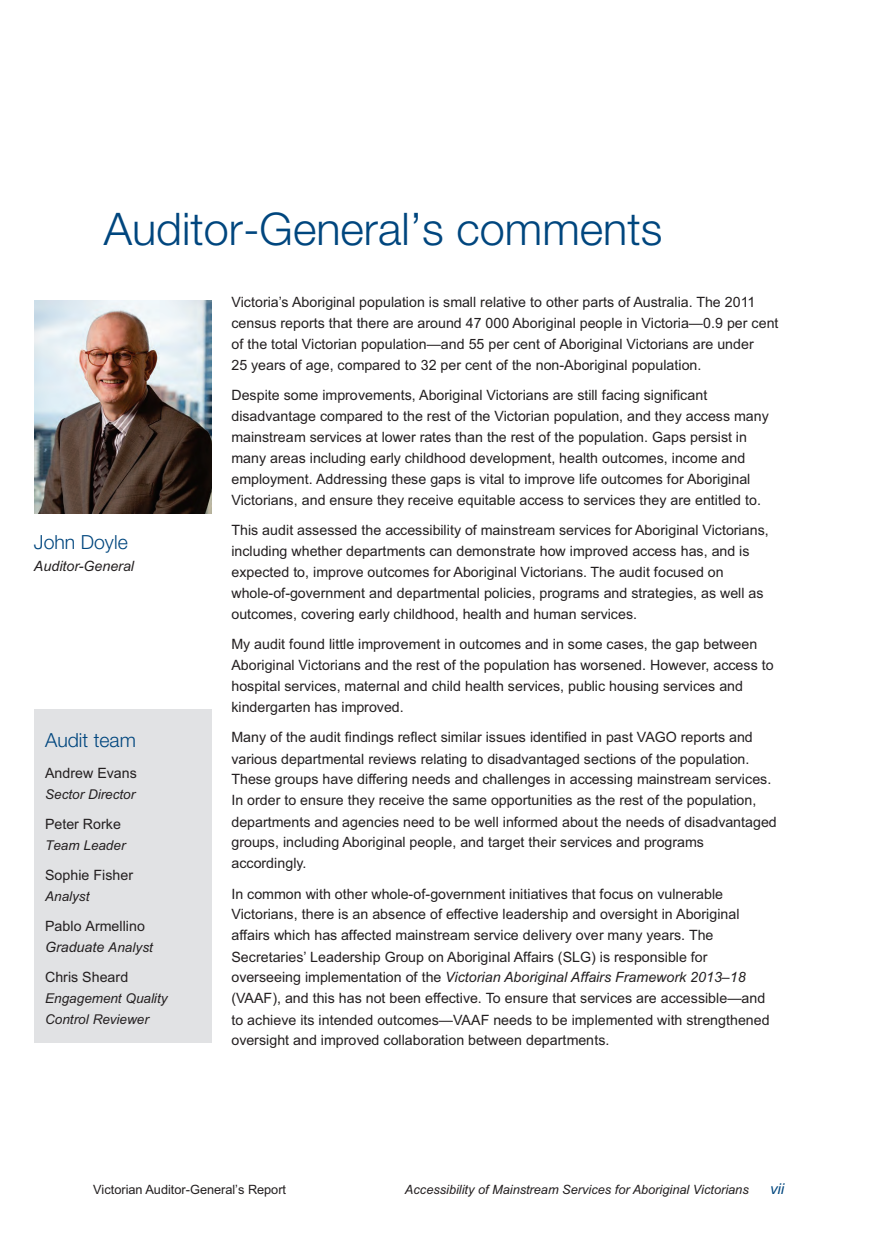
<style>
.page{position:relative;width:871px;height:1241px;background:#fff}
.page>*{position:absolute;margin:0;border:0;box-sizing:border-box;transform-origin:0 0}
.t1{font:300 45px "Helvetica Neue LT Std";color:#00467e}
.t2{font:300 19.5px "Helvetica Neue LT Std";color:#00467e}
.t3{font:italic 15px "Arial";color:#00467e}
.t4{font:14.25px/21px "Arial";color:#231f20}
.t5{font:italic 14.25px "Arial";color:#231f20}
.t6{font:italic 13.5px/21px "Arial";letter-spacing:.005em;color:#231f20}
.t7{font:italic 12.75px "Arial";letter-spacing:.005em;color:#231f20}
.t8{font:12.75px "Arial";letter-spacing:-.005em;color:#231f20}
.s1{font-style:italic}
.s2{font-style:italic;font-size:13.5px}
</style>
<div class="page">
<img style="left:34px;top:301px;width:178px;height:212px">
<div style="left:34px;top:708px;width:178px;height:334px;background:#e1e2e4"></div>
<h1 class="t1" style="left:104px;top:201px;width:560px">Auditor-General’s comments</h1>
<h2 class="t2" style="left:34px;top:530px;width:95px">John Doyle</h2>
<p class="t5" style="left:34px;top:556px;width:102px">Auditor-General</p>
<h2 class="t2" style="left:45px;top:728px;width:92px">Audit team</h2>
<p class="t4" style="left:45px;top:762px;width:93px">Andrew Evans</p>
<p class="t6" style="left:45px;top:783px;width:92px">Sector Director</p>
<p class="t4" style="left:45px;top:813px;width:77px">Peter Rorke</p>
<p class="t6" style="left:45px;top:834px;width:82px">Team Leader</p>
<p class="t4" style="left:45px;top:864px;width:90px">Sophie Fisher</p>
<p class="t6" style="left:45px;top:886px;width:46px">Analyst</p>
<p class="t4" style="left:45px;top:915px;width:109px">Pablo Armellino<br><span class="s1">Graduate</span> <span class="s2">Analyst</span></p>
<p class="t4" style="left:45px;top:966px;width:85px">Chris Sheard</p>
<p class="t6" style="left:45px;top:987px;width:124px">Engagement Quality<br>Control Reviewer</p>
<p class="t4" style="left:231px;top:292px;width:549px">Victoria’s Aboriginal population is small relative to other parts of Australia. The 2011 census reports that there are around 47 000 Aboriginal people in Victoria—0.9 per cent of the total Victorian population—and 55 per cent of Aboriginal Victorians are under<br>25 years of age, compared to 32 per cent of the non-Aboriginal population.</p>
<p class="t4" style="left:231px;top:385px;width:539px">Despite some improvements, Aboriginal Victorians are still facing significant disadvantage compared to the rest of the Victorian population, and they access many mainstream services at lower rates than the rest of the population. Gaps persist in many areas including early childhood development, health outcomes, income and employment. Addressing these gaps is vital to improve life outcomes for Aboriginal Victorians, and ensure they receive equitable access to services they are entitled to.</p>
<p class="t4" style="left:231px;top:520px;width:539px">This audit assessed the accessibility of mainstream services for Aboriginal Victorians, including whether departments can demonstrate how improved access has, and is expected to, improve outcomes for Aboriginal Victorians. The audit focused on whole-of-government and departmental policies, programs and strategies, as well as outcomes, covering early childhood, health and human services.</p>
<p class="t4" style="left:231px;top:634px;width:544px">My audit found little improvement in outcomes and in some cases, the gap between Aboriginal Victorians and the rest of the population has worsened. However, access to hospital services, maternal and child health services, public housing services and kindergarten has improved.</p>
<p class="t4" style="left:231px;top:727px;width:547px">Many of the audit findings reflect similar issues identified in past VAGO reports and various departmental reviews relating to disadvantaged sections of the population.<br>These groups have differing needs and challenges in accessing mainstream services.<br>In order to ensure they receive the same opportunities as the rest of the population, departments and agencies need to be well informed about the needs of disadvantaged groups, including Aboriginal people, and target their services and programs accordingly.</p>
<p class="t4" style="left:231px;top:883px;width:540px">In common with other whole-of-government initiatives that focus on vulnerable Victorians, there is an absence of effective leadership and oversight in Aboriginal affairs which has affected mainstream service delivery over many years. The Secretaries’ Leadership Group on Aboriginal Affairs (SLG) is responsible for overseeing implementation of the <span class="s1">Victorian Aboriginal Affairs Framework 2013–18 </span>(VAAF), and this has not been effective. To ensure that services are accessible—and to achieve its intended outcomes—VAAF needs to be implemented with strengthened oversight and improved collaboration between departments.</p>
<p class="t8" style="left:93px;top:1181px;width:195px">Victorian Auditor-General’s Report</p>
<p class="t7" style="left:405px;top:1181px;width:345px">Accessibility of Mainstream Services for Aboriginal Victorians</p>
<p class="t3" style="left:770px;top:1179px;width:16px">vii</p>
</div>
